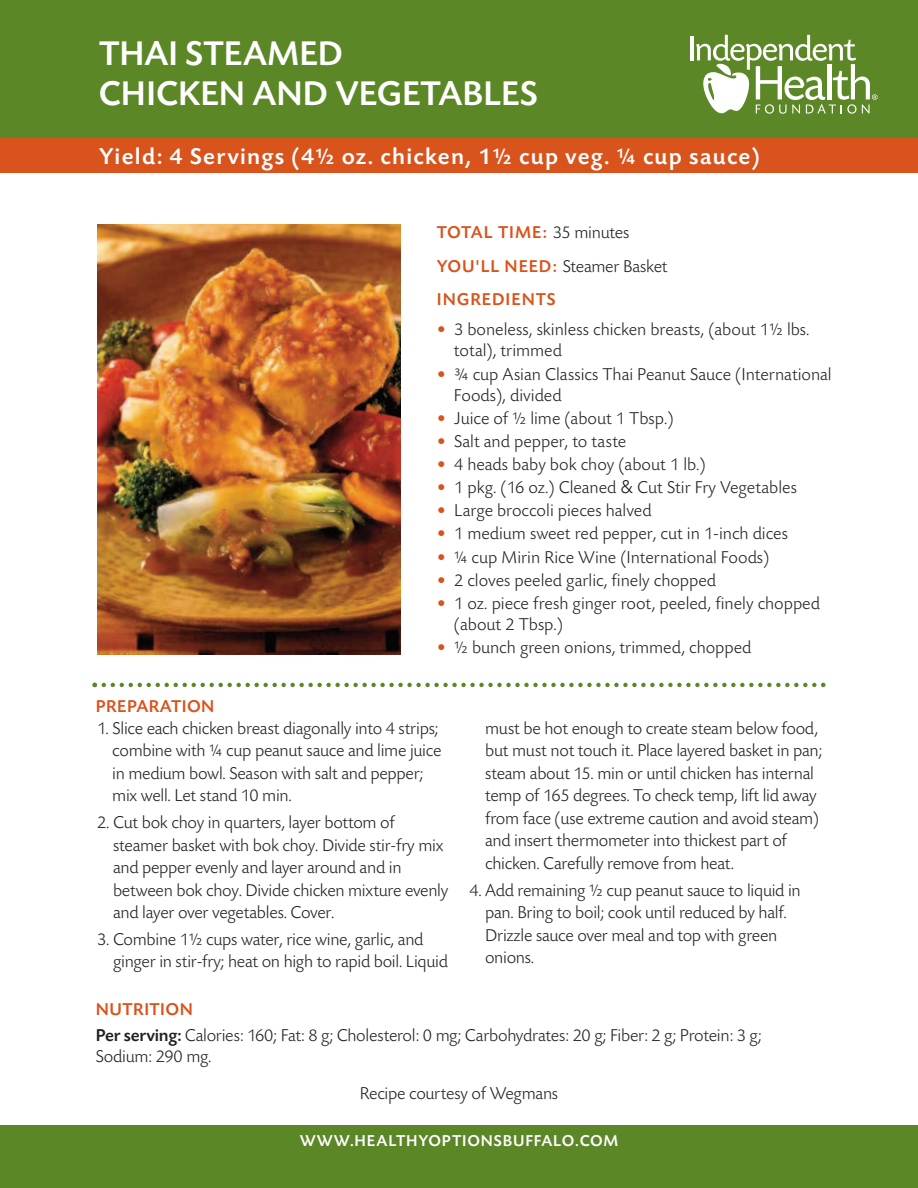
<style>
.page{position:relative;width:918px;height:1188px;background:#fff}
.page>*{position:absolute;margin:0;border:0;box-sizing:border-box;transform-origin:0 0}
.t1{font:500 36px/40.5px "Today BEF";color:#fff}
.t2{font:500 24px "Today BEF";letter-spacing:.05em;color:#fff}
.t3{font:300 18px/22.5px "Today BEF";letter-spacing:-.015em;color:#231f20}
.t4{font:500 18px/33.6px "Today BEF";letter-spacing:.05em;color:#d9531c}
.t5{font:500 18px "Today BEF";letter-spacing:.025em;color:#d9531c}
.t6{font:500 16.5px "Today BEF";letter-spacing:.05em;color:#fff}
.s1{font-weight:300;color:#231f20}
.s2{color:#d9531c}
.s3{font-family:"Avenir"}
.s4{font-weight:500;color:#d9531c}
.s5{font-weight:500}
</style>
<div class="page">
<div style="left:0;top:0;width:918px;height:144px;background:#5c8727"></div>
<div style="left:0;top:139px;width:918px;height:34px;background:#d9531c"></div>
<div style="left:0;top:1125px;width:918px;height:63px;background:#5c8727"></div>
<hr style="left:690px;top:36px;width:3px;height:24px;background:#fff">
<svg style="left:696px;top:35px;width:182px;height:79px"></svg>
<img style="left:97px;top:225px;width:303px;height:430px">
<svg style="left:93px;top:683px;width:732px;height:4px"></svg>
<h1 class="t1" style="left:99px;top:36px;width:441px">THAI STEAMED<br>CHICKEN AND VEGETABLES</h1>
<h2 class="t2" style="left:99px;top:147px;width:662px">Yield: 4 Servings (4½ oz. chicken, 1½ cup veg. ¼ cup sauce)</h2>
<p class="t5" style="left:96px;top:700px;width:120px">PREPARATION</p>
<p class="t4" style="left:437px;top:217px;width:232px">TOTAL TIME: <span class="s1">35 minutes<br></span>YOU'LL NEED: <span class="s1">Steamer Basket<br></span>INGREDIENTS</p>
<p class="t3" style="left:454px;top:321px;width:357px;line-height:21px;text-indent:-17px"><span class="s2">•</span> 3 boneless, skinless chicken breasts, (about 1½ lbs. total), trimmed</p>
<p class="t3" style="left:454px;top:365px;width:379px;line-height:21px;text-indent:-17px"><span class="s2">•</span> ¾ cup Asian Classics Thai Peanut Sauce (International<br>Foods), divided</p>
<p class="t3" style="left:437px;top:408px;width:238px"><span class="s2">•</span> Juice of ½ lime (about 1 Tbsp.)</p>
<p class="t3" style="left:437px;top:432px;width:191px"><span class="s2">•</span> Salt and pepper, to taste</p>
<p class="t3" style="left:437px;top:455px;width:271px"><span class="s2">•</span> 4 heads baby bok choy (about 1 lb.)</p>
<p class="t3" style="left:437px;top:478px;width:362px"><span class="s2">•</span> 1 pkg. (16 oz.) Cleaned <span class="s3">&amp;</span> Cut Stir Fry Vegetables</p>
<p class="t3" style="left:437px;top:501px;width:216px"><span class="s2">•</span> Large broccoli pieces halved</p>
<p class="t3" style="left:437px;top:524px;width:353px"><span class="s2">•</span> 1 medium sweet red pepper, cut in 1-inch dices</p>
<p class="t3" style="left:437px;top:547px;width:334px"><span class="s2">•</span> ¼ cup Mirin Rice Wine (International Foods)</p>
<p class="t3" style="left:437px;top:571px;width:281px"><span class="s2">•</span> 2 cloves peeled garlic, finely chopped</p>
<p class="t3" style="left:454px;top:594px;width:367px;line-height:21px;text-indent:-17px"><span class="s2">•</span> 1 oz. piece fresh ginger root, peeled, finely chopped (about 2 Tbsp.)</p>
<p class="t3" style="left:437px;top:638px;width:316px"><span class="s2">•</span> ½ bunch green onions, trimmed, chopped</p>
<p class="t3" style="left:112px;top:718px;width:331px;text-indent:-15px">1. Slice each chicken breast diagonally into 4 strips; combine with ¼ cup peanut sauce and lime juice in medium bowl. Season with salt and pepper; mix well. Let stand 10 min.</p>
<p class="t3" style="left:113px;top:813px;width:337px;text-indent:-16px">2. Cut bok choy in quarters, layer bottom of steamer basket with bok choy. Divide stir-fry mix and pepper evenly and layer around and in between bok choy. Divide chicken mixture evenly and layer over vegetables. Cover.</p>
<p class="t3" style="left:113px;top:930px;width:336px;text-indent:-16px">3. Combine 1½ cups water, rice wine, garlic, and ginger in stir-fry; heat on high to rapid boil. Liquid</p>
<p class="t3" style="left:485px;top:718px;width:339px">must be hot enough to create steam below food, but must not touch it. Place layered basket in pan; steam about 15. min or until chicken has internal temp of 165 degrees. To check temp, lift lid away from face (use extreme caution and avoid steam) and insert thermometer into thickest part of chicken. Carefully remove from heat.</p>
<p class="t3" style="left:485px;top:880px;width:317px;text-indent:-16px">4. Add remaining ½ cup peanut sauce to liquid in pan. Bring to boil; cook until reduced by half.<br>Drizzle sauce over meal and top with green onions.</p>
<p class="t3" style="left:96px;top:998px;width:667px;line-height:26px"><span class="s4">NUTRITION<br></span><span class="s5">Per serving:</span> Calories: 160; Fat: 8 g; Cholesterol: 0 mg; Carbohydrates: 20 g; Fiber: 2 g; Protein: 3 g;</p>
<p class="t3" style="left:96px;top:1047px;width:117px">Sodium: 290 mg.</p>
<p class="t3" style="left:360px;top:1084px;width:200px">Recipe courtesy of Wegmans</p>
<p class="t6" style="left:300px;top:1135px;width:320px">WWW.HEALTHYOPTIONSBUFFALO.COM</p>
</div>
